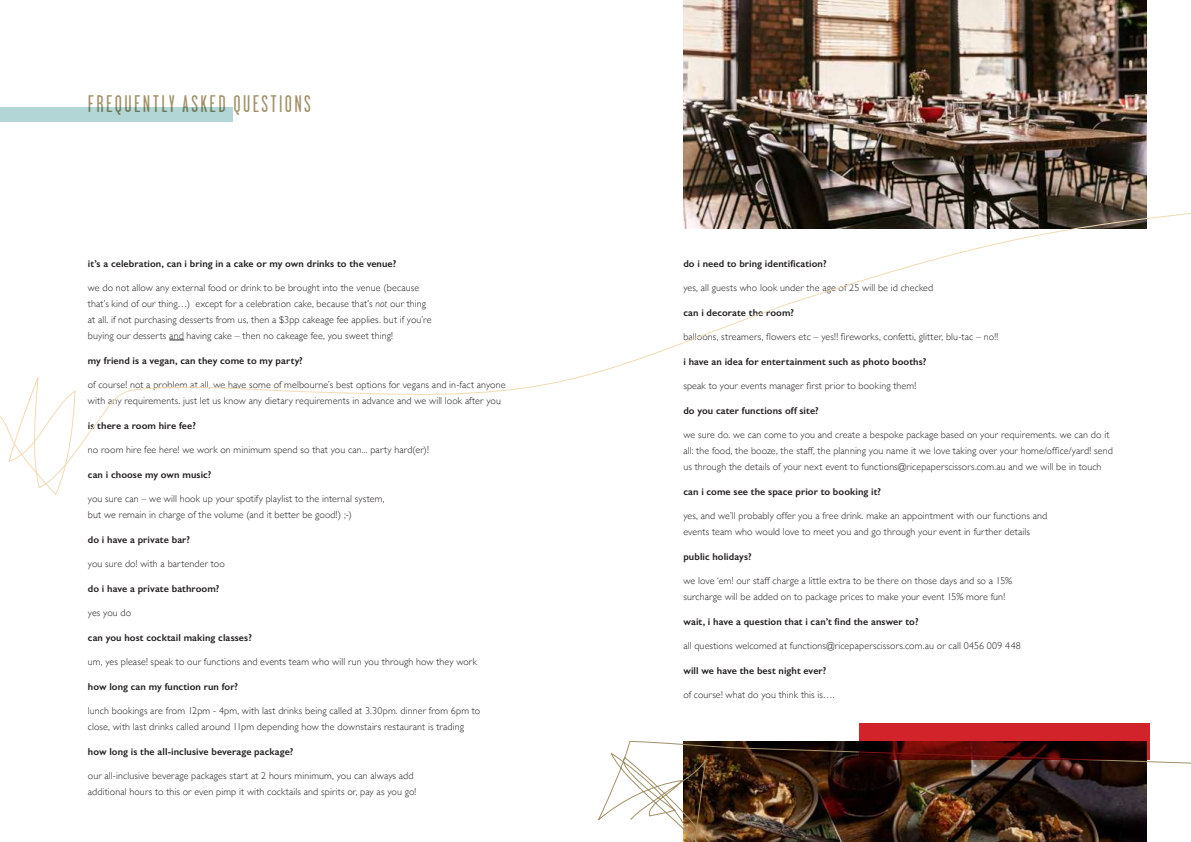
<style>
.page{position:relative;width:1191px;height:842px;background:#fff}
.page>*{position:absolute;margin:0;border:0;box-sizing:border-box;transform-origin:0 0}
.t1{font:24px "Garage Gothic";letter-spacing:.1em;color:#a19169}
.t2{font:300 10px/16px "Gill Sans";letter-spacing:.01em;color:#231f20}
.t3{font:600 10px "Gill Sans";letter-spacing:.01em;color:#231f20}
.s1{font-style:italic}
</style>
<div class="page">
<img style="left:683px;top:0;width:463px;height:118px">
<svg style="left:0;top:118px;width:1191px;height:377px"></svg>
<img style="left:598px;top:741px;width:593px;height:101px">
<svg style="left:858px;top:723px;width:291px;height:36px;background:#861417"></svg>
<div style="left:0;top:107px;width:233px;height:15px;background:#b1d6d5"></div>
<h1 class="t1" style="left:88px;top:91px;width:224px">FREQUENTLY ASKED QUESTIONS</h1>
<p class="t3" style="left:88px;top:257px;width:310px">it’s a celebration, can i bring in a cake or my own drinks to the venue?</p>
<p class="t2" style="left:88px;top:279px;width:345px">we do not allow any external food or drink to be brought into the venue (because that’s kind of our thing…) except for a celebration cake, because that’s <span class="s1">not</span> our thing at all. if not purchasing desserts from us, then a $3pp cakeage fee applies. but if you’re buying our desserts and having cake – then no cakeage fee, you sweet thing!</p>
<p class="t3" style="left:88px;top:354px;width:216px">my friend is a vegan, can they come to my party?</p>
<p class="t2" style="left:88px;top:376px;width:419px">of course! not a problem at all, we have some of melbourne’s best options for vegans and in-fact anyone with any requirements. just let us know any dietary requirements in advance and we will look after you</p>
<p class="t3" style="left:88px;top:419px;width:109px">is there a room hire fee?</p>
<p class="t2" style="left:88px;top:441px;width:342px">no room hire fee here! we work on minimum spend so that you can... party hard(er)!</p>
<p class="t3" style="left:88px;top:468px;width:125px">can i choose my own music?</p>
<p class="t2" style="left:88px;top:490px;width:298px">you sure can – we will hook up your spotify playlist to the internal system, but we remain in charge of the volume (and it better be good!) ;-)</p>
<p class="t3" style="left:88px;top:533px;width:104px">do i have a private bar?</p>
<p class="t2" style="left:88px;top:555px;width:138px">you sure do! with a bartender too</p>
<p class="t3" style="left:88px;top:582px;width:133px">do i have a private bathroom?</p>
<p class="t2" style="left:88px;top:604px;width:45px">yes you do</p>
<p class="t3" style="left:88px;top:631px;width:165px">can you host cocktail making classes?</p>
<p class="t2" style="left:88px;top:653px;width:390px">um, yes please! speak to our functions and events team who will run you through how they work</p>
<p class="t3" style="left:88px;top:680px;width:152px">how long can my function run for?</p>
<p class="t2" style="left:88px;top:702px;width:394px">lunch bookings are from 12pm - 4pm, with last drinks being called at 3.30pm. dinner from 6pm to close, with last drinks called around 11pm depending how the downstairs restaurant is trading</p>
<p class="t3" style="left:88px;top:745px;width:207px">how long is the all-inclusive beverage package?</p>
<p class="t2" style="left:88px;top:767px;width:330px">our all-inclusive beverage packages start at 2 hours minimum, you can always add additional hours to this or even pimp it with cocktails and spirits or, pay as you go!</p>
<p class="t3" style="left:683px;top:257px;width:145px">do i need to bring identification?</p>
<p class="t2" style="left:683px;top:279px;width:251px">yes, all guests who look under the age of 25 will be id checked</p>
<p class="t3" style="left:683px;top:306px;width:112px">can i decorate the room?</p>
<p class="t2" style="left:683px;top:328px;width:316px">balloons, streamers, flowers etc – yes!! fireworks, confetti, glitter, blu-tac – no!!</p>
<p class="t3" style="left:683px;top:355px;width:244px">i have an idea for entertainment such as photo booths?</p>
<p class="t2" style="left:683px;top:377px;width:234px">speak to your events manager first prior to booking them!</p>
<p class="t3" style="left:683px;top:404px;width:137px">do you cater functions off site?</p>
<p class="t2" style="left:683px;top:426px;width:431px">we sure do. we can come to you and create a bespoke package based on your requirements. we can do it all: the food, the booze, the staff, the planning you name it we love taking over your home/office/yard! send us through the details of your next event to functions@ricepaperscissors.com.au and we will be in touch</p>
<p class="t3" style="left:683px;top:485px;width:199px">can i come see the space prior to booking it?</p>
<p class="t2" style="left:683px;top:507px;width:365px">yes, and we’ll probably offer you a free drink. make an appointment with our functions and events team who would love to meet you and go through your event in further details</p>
<p class="t3" style="left:683px;top:550px;width:70px">public holidays?</p>
<p class="t2" style="left:683px;top:572px;width:330px">we love ‘em! our staff charge a little extra to be there on those days and so a 15% surcharge will be added on to package prices to make your event 15% more fun!</p>
<p class="t3" style="left:683px;top:615px;width:237px">wait, i have a question that i can’t find the answer to?</p>
<p class="t2" style="left:683px;top:637px;width:339px">all questions welcomed at functions@ricepaperscissors.com.au or call 0456 009 448</p>
<p class="t3" style="left:683px;top:664px;width:144px">will we have the best night ever?</p>
<p class="t2" style="left:683px;top:686px;width:153px">of course! what do you think this is….</p>
</div>
